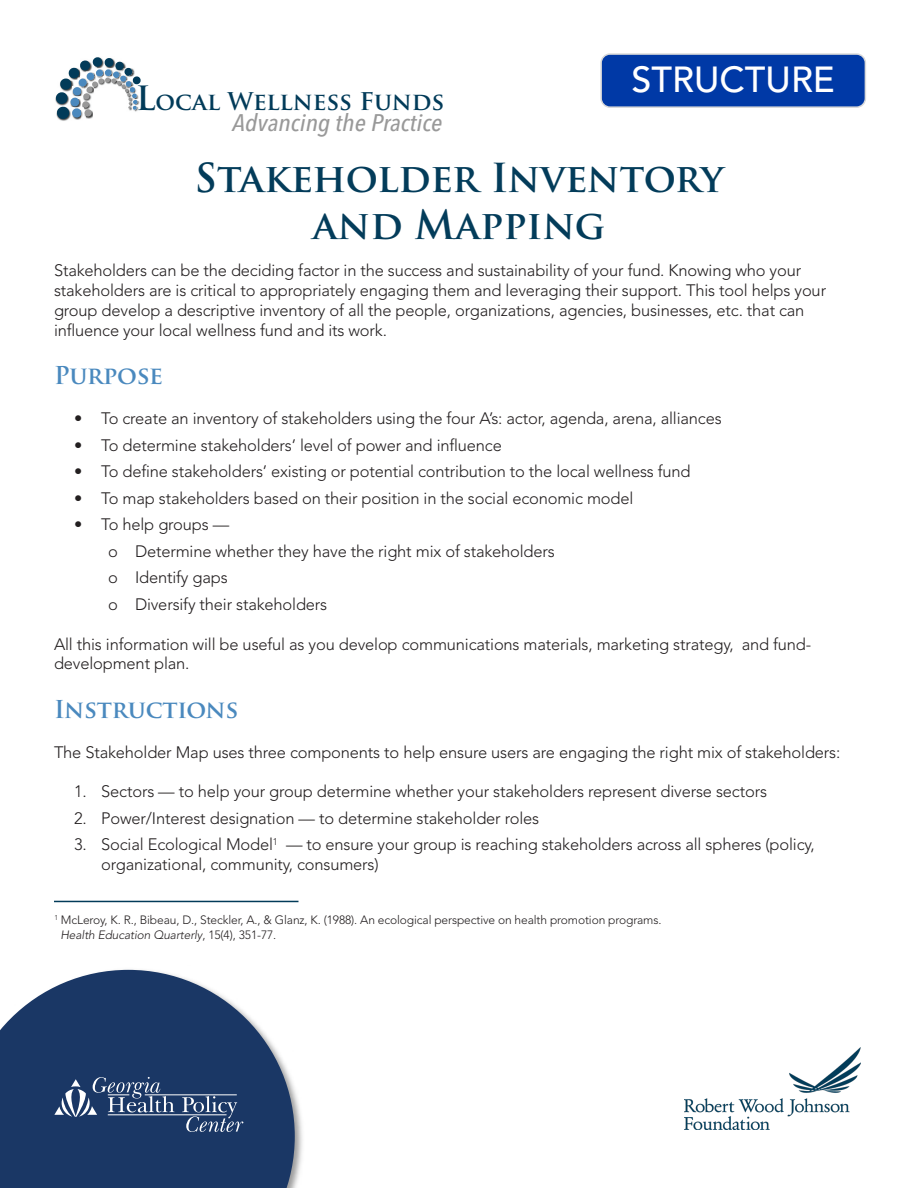
<style>
.page{position:relative;width:918px;height:1188px;background:#fff}
.page>*{position:absolute;margin:0;border:0;box-sizing:border-box;transform-origin:0 0}
.t1{font:700 39px "Trajan Pro";color:#033c5a}
.t2{font:500 36px "Avenir LT Std";color:#fff}
.Header_1{font:700 24px "Trajan Pro";letter-spacing:-.01em;color:#4a89be}
.t3{font:italic 500 23.85px/20.9px "Avenir Next Condensed";color:#999;text-align:right;scale:1.1 1}
.Body{font:300 16.5px/19.8px "Avenir LT Std";letter-spacing:-.01em;color:#231f20}
.Body-2{font:300 12px "Avenir LT Std";letter-spacing:-.01em;color:#231f20}
.Body-3{font:italic 300 12px "Avenir LT Std";letter-spacing:-.01em;color:#231f20}
.s1{font-family:"Trajan Pro";font-weight:700;font-style:normal;font-size:32.7px;color:#023b59}
.s2{font-family:"Trajan Pro";font-weight:700;font-style:normal;color:#023b59}
.s3{font-style:normal}
</style>
<div class="page">
<img style="left:685px;top:1047px;width:175px;height:83px">
<img style="left:122px;top:969px;width:181px;height:219px">
<svg style="left:0;top:970px;width:295px;height:218px;background:#3b547b"></svg>
<svg style="left:182px;top:1096px;width:61px;height:36px;background:#475e83"></svg>
<svg style="left:54px;top:1077px;width:120px;height:41px;background:#496085"></svg>
<hr style="left:145px;top:1095px;width:92px;height:1px;background:#fff">
<hr style="left:108px;top:1115px;width:119px;height:1px;background:#fff">
<hr style="left:54px;top:901px;width:244px;height:1px;background:#023b59">
<svg style="left:55px;top:57px;width:86px;height:64px"></svg>
<div style="left:601px;top:54px;width:264px;height:53px;background:#0039a6;border-radius:9px"></div>
<div style="left:600px;top:53px;width:266px;height:55px;border:2px solid #d9d9d9;border-radius:9px"></div>
<p class="t3" style="left:136px;top:91px;width:282px"><span class="s1">L</span><span class="s2">ocal Wellness Funds<br></span>Advancing the Practice</p>
<p class="t2" style="left:632px;top:59px;width:205px">STRUCTURE</p>
<p class="t1" style="left:194px;top:153px;width:531px">Stakeholder Inventory</p>
<p class="t1" style="left:313px;top:200px;width:294px">and Mapping</p>
<p class="Body" style="left:54px;top:261px;width:774px">Stakeholders can be the deciding factor in the success and sustainability of your fund. Knowing who your stakeholders are is critical to appropriately engaging them and leveraging their support. This tool helps your group develop a descriptive inventory of all the people, organizations, agencies, businesses, etc. that can influence your local wellness fund and its work.</p>
<p class="Header_1" style="left:54px;top:361px;width:110px">Purpose</p>
<p class="Body" style="left:74px;top:409px;width:649px">• To create an inventory of stakeholders using the four A’s: actor, agenda, arena, alliances</p>
<p class="Body" style="left:74px;top:435px;width:429px">• To determine stakeholders’ level of power and influence</p>
<p class="Body" style="left:74px;top:462px;width:618px">• To define stakeholders’ existing or potential contribution to the local wellness fund</p>
<p class="Body" style="left:74px;top:488px;width:561px">• To map stakeholders based on their position in the social economic model</p>
<p class="Body" style="left:74px;top:515px;width:157px">• To help groups —</p>
<p class="Body" style="left:108px;top:541px;width:448px">o Determine whether they have the right mix of stakeholders</p>
<p class="Body" style="left:108px;top:568px;width:121px">o Identify gaps</p>
<p class="Body" style="left:108px;top:594px;width:221px">o Diversify their stakeholders</p>
<p class="Body" style="left:54px;top:634px;width:759px">All this information will be useful as you develop communications materials, marketing strategy, and fund&shy;development plan.</p>
<p class="Header_1" style="left:54px;top:694px;width:186px">Instructions</p>
<p class="Body" style="left:54px;top:742px;width:788px">The Stakeholder Map uses three components to help ensure users are engaging the right mix of stakeholders:</p>
<p class="Body" style="left:74px;top:782px;width:694px">1. Sectors — to help your group determine whether your stakeholders represent diverse sectors</p>
<p class="Body" style="left:74px;top:808px;width:466px">2. Power/Interest designation — to determine stakeholder roles</p>
<p class="Body" style="left:101px;top:835px;width:715px;text-indent:-27px">3. Social Ecological Model<sup>1</sup> — to ensure your group is reaching stakeholders across all spheres (policy, organizational, community, consumers)</p>
<p class="Body-2" style="left:54px;top:913px;width:609px"><sup>1</sup> McLeroy, K. R., Bibeau, D., Steckler, A., &amp; Glanz, K. (1988). An ecological perspective on health promotion programs.</p>
<p class="Body-3" style="left:60px;top:927px;width:217px">Health Education Quarterly<span class="s3">, 15(4), 351-77.</span></p>
</div>
